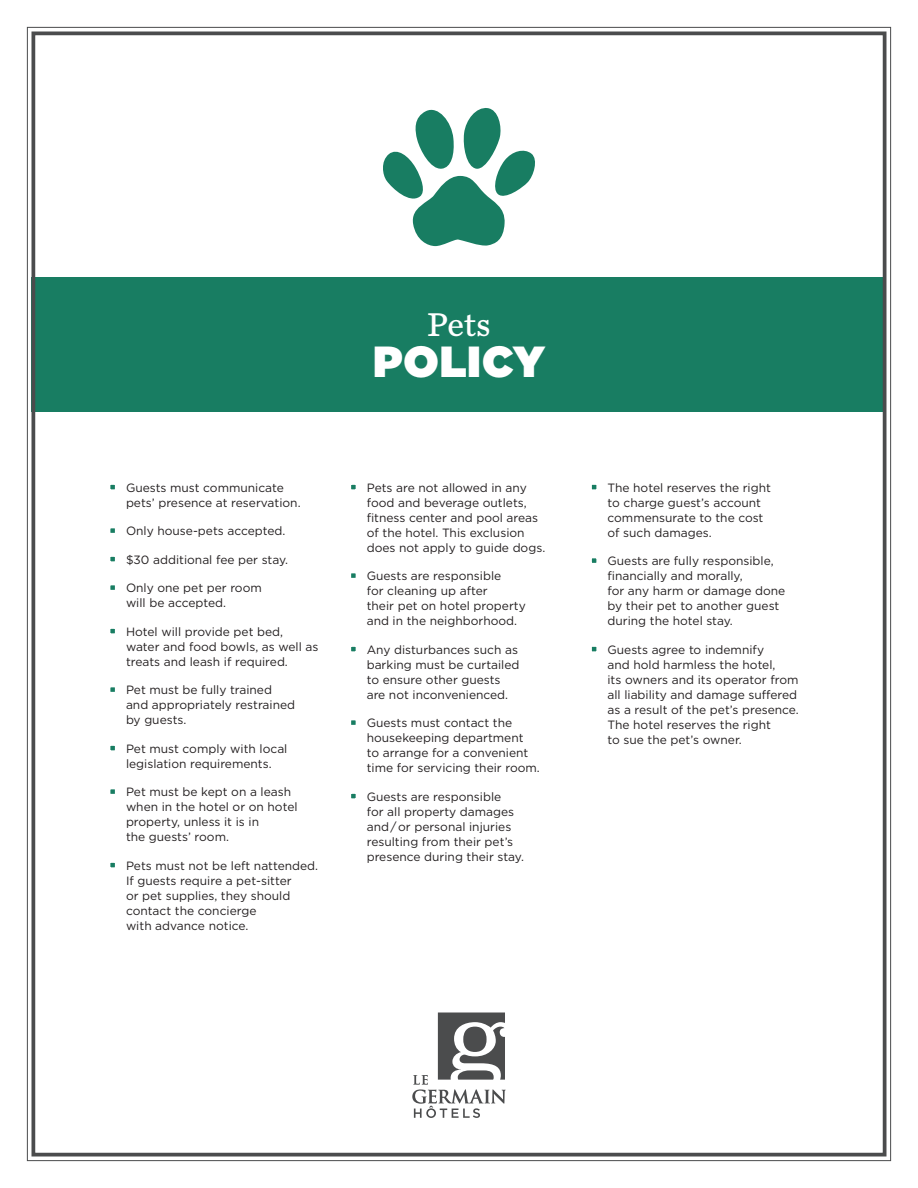
<style>
.page{position:relative;width:918px;height:1188px;background:#fff}
.page>*{position:absolute;margin:0;border:0;box-sizing:border-box;transform-origin:0 0}
.t1{font:900 43.5px "Gotham HTF";letter-spacing:.02em;color:#fff}
.t2{font:34.5px "Chronicle Text G4";color:#fff}
.TXT{font:12px/15px "Gotham HTF";color:#231f20}
</style>
<div class="page">
<div style="left:32px;top:277px;width:854px;height:135px;background:#187d62"></div>
<div style="left:32px;top:32px;width:854px;height:1124px;border:4px solid #4b4c4d"></div>
<div style="left:108px;top:482px;width:9px;height:10px;background:#187d62;border:2px solid #fff"></div>
<div style="left:108px;top:526px;width:9px;height:9px;background:#187d62;border:2px solid #fff"></div>
<div style="left:108px;top:554px;width:9px;height:10px;background:#187d62;border:2px solid #fff"></div>
<div style="left:108px;top:583px;width:9px;height:9px;background:#187d62;border:2px solid #fff"></div>
<div style="left:108px;top:626px;width:9px;height:10px;background:#187d62;border:2px solid #fff"></div>
<div style="left:108px;top:685px;width:9px;height:9px;background:#187d62;border:2px solid #fff"></div>
<div style="left:108px;top:743px;width:9px;height:10px;background:#187d62;border:2px solid #fff"></div>
<div style="left:108px;top:787px;width:9px;height:9px;background:#187d62;border:2px solid #fff"></div>
<div style="left:108px;top:860px;width:9px;height:10px;background:#187d62;border:2px solid #fff"></div>
<div style="left:349px;top:482px;width:9px;height:10px;background:#187d62;border:2px solid #fff"></div>
<div style="left:349px;top:571px;width:9px;height:9px;background:#187d62;border:2px solid #fff"></div>
<div style="left:349px;top:644px;width:9px;height:10px;background:#187d62;border:2px solid #fff"></div>
<div style="left:349px;top:718px;width:9px;height:9px;background:#187d62;border:2px solid #fff"></div>
<div style="left:349px;top:791px;width:9px;height:10px;background:#187d62;border:2px solid #fff"></div>
<div style="left:589px;top:482px;width:10px;height:10px;background:#187d62;border:2px solid #fff"></div>
<div style="left:589px;top:556px;width:10px;height:9px;background:#187d62;border:2px solid #fff"></div>
<div style="left:589px;top:644px;width:10px;height:10px;background:#187d62;border:2px solid #fff"></div>
<svg style="left:383px;top:108px;width:152px;height:139px"></svg>
<svg style="left:412px;top:1012px;width:94px;height:106px"></svg>
<p class="TXT" style="left:126px;top:480px;width:176px">Guests must communicate pets’ presence at reservation.</p>
<p class="TXT" style="left:126px;top:523px;width:161px">Only house-pets accepted.</p>
<p class="TXT" style="left:126px;top:552px;width:164px">$30 additional fee per stay.</p>
<p class="TXT" style="left:126px;top:580px;width:137px">Only one pet per room will be accepted.</p>
<p class="TXT" style="left:126px;top:624px;width:194px">Hotel will provide pet bed, water and food bowls, as well as treats and leash if required.</p>
<p class="TXT" style="left:126px;top:682px;width:171px">Pet must be fully trained and appropriately restrained by guests.</p>
<p class="TXT" style="left:126px;top:741px;width:163px">Pet must comply with local legislation requirements.</p>
<p class="TXT" style="left:126px;top:784px;width:173px">Pet must be kept on a leash when in the hotel or on hotel property, unless it is in<br>the guests’ room.</p>
<p class="TXT" style="left:126px;top:858px;width:194px">Pets must not be left nattended.<br>If guests require a pet-sitter<br>or pet supplies, they should contact the concierge<br>with advance notice.</p>
<p class="t2" style="left:427px;top:299px;width:65px">Pets</p>
<p class="t1" style="left:373px;top:337px;width:173px">POLICY</p>
<p class="TXT" style="left:367px;top:480px;width:180px">Pets are not allowed in any food and beverage outlets, fitness center and pool areas of the hotel. This exclusion does not apply to guide dogs.</p>
<p class="TXT" style="left:367px;top:568px;width:161px">Guests are responsible<br>for cleaning up after<br>their pet on hotel property and in the neighborhood.</p>
<p class="TXT" style="left:367px;top:642px;width:154px">Any disturbances such as barking must be curtailed to ensure other guests are not inconvenienced.</p>
<p class="TXT" style="left:367px;top:715px;width:175px">Guests must contact the housekeeping department<br>to arrange for a convenient time for servicing their room.</p>
<p class="TXT" style="left:367px;top:789px;width:159px">Guests are responsible<br>for all property damages and/or personal injuries resulting from their pet’s presence during their stay.</p>
<p class="TXT" style="left:608px;top:480px;width:165px">The hotel reserves the right to charge guest’s account commensurate to the cost of such damages.</p>
<p class="TXT" style="left:608px;top:553px;width:179px">Guests are fully responsible, financially and morally,<br>for any harm or damage done by their pet to another guest during the hotel stay.</p>
<p class="TXT" style="left:608px;top:642px;width:193px">Guests agree to indemnify<br>and hold harmless the hotel,<br>its owners and its operator from all liability and damage suffered as a result of the pet’s presence.<br>The hotel reserves the right<br>to sue the pet’s owner.</p>
</div>
